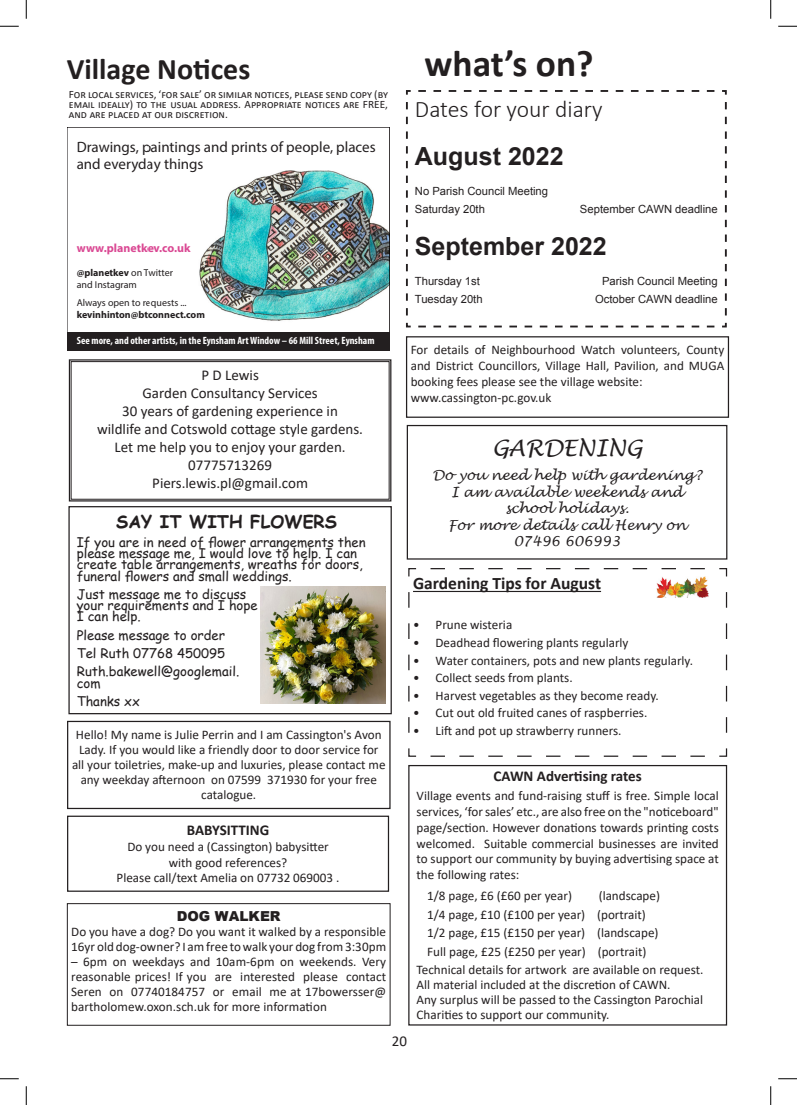
<style>
.page{position:relative;width:797px;height:1105px;background:#fff}
.page>*{position:absolute;margin:0;border:0;box-sizing:border-box;transform-origin:0 0}
.t1{font:700 37.5px "Calibri";color:#231f20}
.t2{font:700 30px "Calibri";color:#231f20}
.t3{font:700 25px "Arial";color:#231f20}
.Main_heading{font:300 23.75px "Calibri";color:#231f20}
.t4{font:italic 22.5px "Lucida Handwriting";color:#231f20}
.t5{font:700 17.5px "Calibri";color:#231f20}
.t6{font:700 17.5px "Comic Sans MS";color:#231f20}
.t7{font:15px "Calibri";color:#231f20}
.t8{font:15px/17.5px "Myriad Pro";color:#231f20}
.t9{font:700 15px "Calibri";color:#231f20}
.t10{font:italic 13.75px "Lucida Handwriting";color:#231f20}
.Main_text{font:900 13.75px "Arial";color:#231f20}
.Main_text-2{font:13.12px/15px "Calibri";color:#231f20;text-align:justify}
.t11{font:13.12px/11.2px "Comic Sans MS";color:#231f20}
.t12{font:700 11.88px "Myriad Pro";color:#da4893}
.Main_text-3{font:11.25px/10px "Calibri";color:#231f20;text-align:justify}
.t13{font:11.25px "Arial";color:#231f20}
.t14{font:700 condensed 10.5px "Myriad Pro";color:#fff}
.t15{font:700 10px/11.9px "Myriad Pro";color:#231f20}
.t16{font:10px/11.9px "Myriad Pro";color:#231f20}
.s1{font-weight:700}
.s2{font-weight:400}
</style>
<div class="page">
<div style="left:68px;top:506px;width:324px;height:208px;border:1px solid #231f20"></div>
<img style="left:260px;top:586px;width:125px;height:117px">
<div style="left:67px;top:903px;width:323px;height:122px;border:1px solid #231f20"></div>
<svg style="left:68px;top:359px;width:324px;height:143px"></svg>
<div style="left:71px;top:361px;width:318px;height:138px;border:1px solid #231f20"></div>
<div style="left:67px;top:721px;width:323px;height:88px;border:1px solid #231f20"></div>
<div style="left:408px;top:765px;width:319px;height:260px;border:1px solid #231f20"></div>
<svg style="left:406px;top:90px;width:321px;height:238px"></svg>
<div style="left:67px;top:816px;width:322px;height:76px;border:1px solid #231f20"></div>
<div style="left:406px;top:336px;width:323px;height:82px;border:1px solid #231f20"></div>
<svg style="left:408px;top:568px;width:319px;height:189px"></svg>
<img style="left:657px;top:576px;width:51px;height:22px">
<div style="left:407px;top:425px;width:320px;height:135px;border:1px solid #231f20"></div>
<div style="left:67px;top:332px;width:322px;height:18px;background:#231f20"></div>
<img style="left:199px;top:170px;width:190px;height:151px">
<svg style="left:0;top:25px;width:19px;height:2px"></svg>
<svg style="left:778px;top:25px;width:19px;height:2px"></svg>
<svg style="left:0;top:1078px;width:19px;height:1px"></svg>
<svg style="left:778px;top:1078px;width:19px;height:1px"></svg>
<svg style="left:25px;top:0;width:2px;height:19px"></svg>
<svg style="left:25px;top:1086px;width:2px;height:19px"></svg>
<svg style="left:770px;top:0;width:1px;height:19px"></svg>
<svg style="left:770px;top:1086px;width:1px;height:19px"></svg>
<p class="t2" style="left:67px;top:48px;width:185px">Village Notices</p>
<p class="Main_text-3" style="left:69px;top:89px;width:320px">For local services, ‘for sale’ or similar notices, please send copy (by email ideally) to the usual address. Appropriate notices are FREE, and are placed at our discretion.</p>
<p class="t8" style="left:77px;top:138px;width:300px">Drawings, paintings and prints of people, places and everyday things</p>
<p class="t12" style="left:77px;top:241px;width:115px">www.planetkev.co.uk</p>
<p class="t16" style="left:77px;top:267px;width:98px"><span class="s1">@planetkev</span> on Twitter and Instagram</p>
<p class="t15" style="left:77px;top:297px;width:130px"><span class="s2">Always open to requests ... </span>kevinhinton@btconnect.com</p>
<p class="t14" style="left:77px;top:334px;width:299px">See more, and other artists, in the Eynsham Art Window – 66 Mill Street, Eynsham</p>
<p class="t7" style="left:201px;top:365px;width:59px">P D Lewis</p>
<p class="t7" style="left:142px;top:383px;width:177px">Garden Consultancy Services</p>
<p class="t7" style="left:122px;top:401px;width:217px">30 years of gardening experience in</p>
<p class="t7" style="left:97px;top:419px;width:267px">wildlife and Cotswold cottage style gardens.</p>
<p class="t7" style="left:115px;top:437px;width:232px">Let me help you to enjoy your garden.</p>
<p class="t7" style="left:188px;top:455px;width:85px">07775713269</p>
<p class="t7" style="left:152px;top:473px;width:157px">Piers.lewis.pl@gmail.com</p>
<p class="t6" style="left:116px;top:509px;width:222px">SAY IT WITH FLOWERS</p>
<p class="t11" style="left:77px;top:536px;width:290px">If you are in need of flower arrangements then please message me, I would love to help. I can create table arrangements, wreaths for doors, funeral flowers and small weddings.</p>
<p class="t11" style="left:77px;top:588px;width:182px">Just message me to discuss your requirements and I hope<br>I can help.</p>
<p class="t11" style="left:77px;top:629px;width:150px">Please message to order</p>
<p class="t11" style="left:77px;top:647px;width:150px">Tel Ruth 07768 450095</p>
<p class="t11" style="left:77px;top:665px;width:164px">Ruth.bakewell@googlemail. com</p>
<p class="t11" style="left:77px;top:695px;width:64px">Thanks xx</p>
<p class="Main_text-2" style="left:72px;top:727px;width:315px;text-align:center">Hello! My name is Julie Perrin and I am Cassington's Avon Lady. If you would like a friendly door to door service for all your toiletries, make-up and luxuries, please contact me any weekday afternoon on 07599 371930 for your free catalogue.</p>
<p class="t9" style="left:187px;top:820px;width:84px">BABYSITTING</p>
<p class="Main_text-2" style="left:127px;top:839px;width:203px">Do you need a (Cassington) babysitter</p>
<p class="Main_text-2" style="left:169px;top:854px;width:120px">with good references?</p>
<p class="Main_text-2" style="left:117px;top:870px;width:224px">Please call/text Amelia on 07732 069003 .</p>
<p class="Main_text" style="left:177px;top:906px;width:105px">DOG WALKER</p>
<p class="Main_text-2" style="left:71px;top:924px;width:316px">Do you have a dog? Do you want it walked by a responsible<br>16yr old dog-owner? I am free to walk your dog from 3:30pm</p>
<p class="Main_text-2" style="left:71px;top:954px;width:316px">– 6pm on weekdays and 10am-6pm on weekends. Very reasonable prices! If you are interested please contact Seren on 07740184757 or email me at 17bowersser@ bartholomew.oxon.sch.uk for more information</p>
<p class="t1" style="left:424px;top:37px;width:170px">what’s on?</p>
<p class="Main_heading" style="left:415px;top:94px;width:189px">Dates for your diary</p>
<p class="t3" style="left:415px;top:140px;width:150px">August 2022</p>
<p class="t13" style="left:415px;top:183px;width:135px">No Parish Council Meeting</p>
<p class="t13" style="left:415px;top:202px;width:72px">Saturday 20th</p>
<p class="t13" style="left:580px;top:202px;width:139px">September CAWN deadline</p>
<p class="t3" style="left:415px;top:230px;width:193px">September 2022</p>
<p class="t13" style="left:415px;top:273px;width:67px">Thursday 1st</p>
<p class="t13" style="left:602px;top:273px;width:117px">Parish Council Meeting</p>
<p class="t13" style="left:415px;top:292px;width:69px">Tuesday 20th</p>
<p class="t13" style="left:595px;top:292px;width:124px">October CAWN deadline</p>
<p class="Main_text-2" style="left:411px;top:342px;width:315px;line-height:15.8px">For details of Neighbourhood Watch volunteers, County and District Councillors, Village Hall, Pavilion, and MUGA booking fees please see the village website:</p>
<p class="Main_text-2" style="left:411px;top:389px;width:142px">www.cassington-pc.gov.uk</p>
<p class="t4" style="left:492px;top:434px;width:151px">GARDENING</p>
<p class="t10" style="left:432px;top:467px;width:271px">Do you need help with gardening?</p>
<p class="t10" style="left:451px;top:483px;width:233px">I am available weekends and</p>
<p class="t10" style="left:505px;top:500px;width:125px">school holidays.</p>
<p class="t10" style="left:448px;top:516px;width:239px">For more details call Henry on</p>
<p class="t10" style="left:513px;top:533px;width:108px">07496 606993</p>
<p class="t5" style="left:413px;top:571px;width:189px">Gardening Tips for August</p>
<p class="Main_text-2" style="left:413px;top:617px;width:101px">• Prune wisteria</p>
<p class="Main_text-2" style="left:413px;top:635px;width:217px">• Deadhead flowering plants regularly</p>
<p class="Main_text-2" style="left:413px;top:652px;width:281px">• Water containers, pots and new plants regularly.</p>
<p class="Main_text-2" style="left:413px;top:670px;width:161px">• Collect seeds from plants.</p>
<p class="Main_text-2" style="left:413px;top:687px;width:247px">• Harvest vegetables as they become ready.</p>
<p class="Main_text-2" style="left:413px;top:705px;width:236px">• Cut out old fruited canes of raspberries.</p>
<p class="Main_text-2" style="left:413px;top:722px;width:210px">• Lift and pot up strawberry runners.</p>
<p class="t9" style="left:493px;top:765px;width:150px">CAWN Advertising rates</p>
<p class="Main_text-2" style="left:416px;top:788px;width:304px;line-height:15.8px">Village events and fund-raising stuff is free. Simple local services, ‘for sales’ etc., are also free on the "noticeboard" page/section. However donations towards printing costs welcomed. Suitable commercial businesses are invited to support our community by buying advertising space at the following rates:</p>
<p class="Main_text-2" style="left:427px;top:888px;width:146px">1/8 page, £6 (£60 per year)</p>
<p class="Main_text-2" style="left:598px;top:888px;width:63px">(landscape)</p>
<p class="Main_text-2" style="left:427px;top:906px;width:220px">1/4 page, £10 (£100 per year) (portrait)</p>
<p class="Main_text-2" style="left:427px;top:925px;width:233px">1/2 page, £15 (£150 per year) (landscape)</p>
<p class="Main_text-2" style="left:427px;top:943px;width:221px">Full page, £25 (£250 per year) (portrait)</p>
<p class="Main_text-2" style="left:416px;top:962px;width:288px;text-align:left">Technical details for artwork are available on request.<br>All material included at the discretion of CAWN.<br>Any surplus will be passed to the Cassington Parochial Charities to support our community.</p>
<p class="t7" style="left:392px;top:1030px;width:17px">20</p>
</div>
